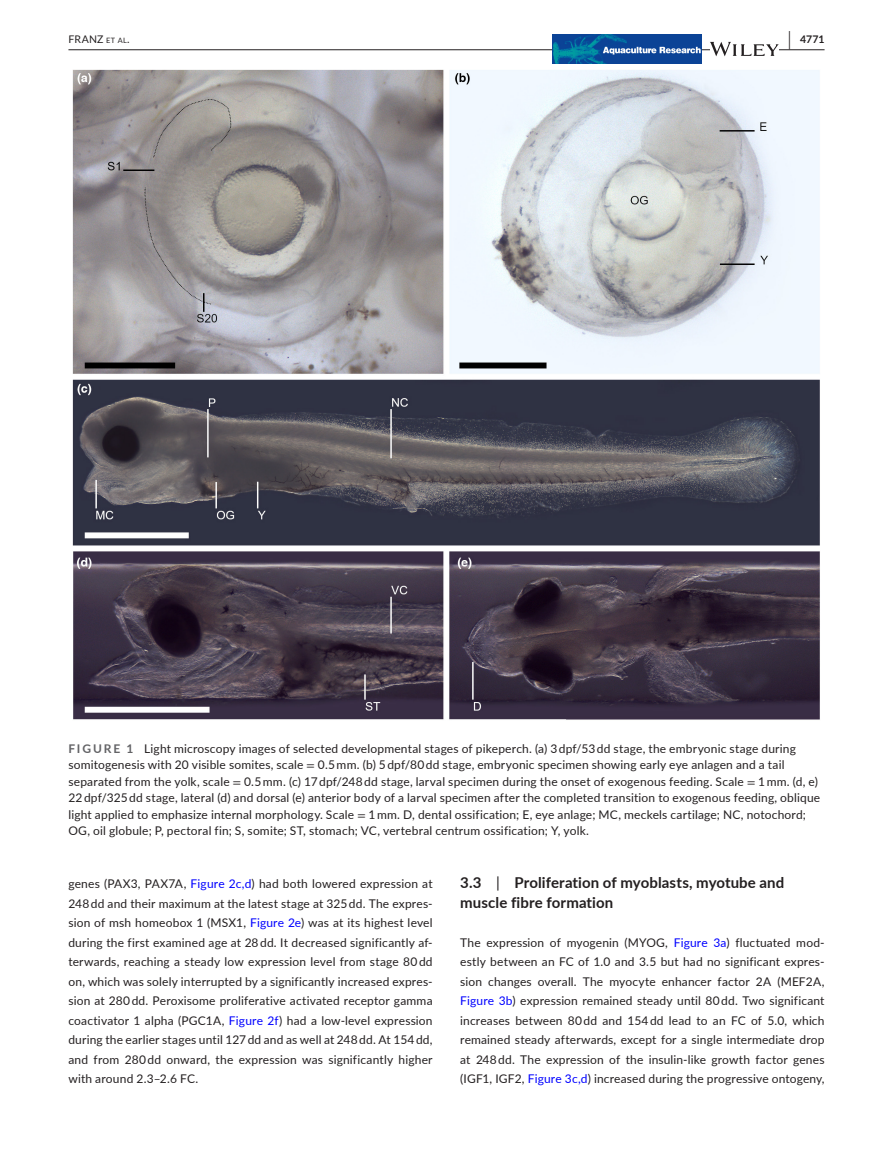
<style>
.page{position:relative;width:893px;height:1174px;background:#fff}
.page>*{position:absolute;margin:0;border:0;box-sizing:border-box;transform-origin:0 0}
.t1{font:700 15px/19.5px "Lato";letter-spacing:.005em;color:#231f20}
.t2{font:12px/19.5px "Lato";letter-spacing:.015em;color:#231f20;text-align:justify}
.t3{font:10.5px "Lato";letter-spacing:.02em;color:#231f20}
.t4{font:700 10.5px "Lato";color:#231f20}
.s1{font-size:7.35px}
.s2{font-style:inherit}
.s3{font-size:19.5px}
.s4{font-weight:700;color:#636366}
.s5{font-family:"STIX"}
.s6{color:#00f}
.s7{font-weight:400}
</style>
<div class="page">
<hr style="left:68px;top:49px;width:756px;height:1px;background:#231f20">
<img style="left:553px;top:34px;width:148px;height:30px">
<svg style="left:710px;top:42px;width:69px;height:14px"></svg>
<img style="left:72px;top:69px;width:748px;height:651px">
<p class="t3" style="left:68px;top:31px;width:63px">FRANZ <span class="s1">et al</span><span class="s2">.</span></p>
<p class="t4" style="left:789px;top:31px;width:37px"><span class="s3">|</span> 4771</p>
<p class="t2" style="left:68px;top:739px;width:753px;line-height:16.5px;text-align:left"><span class="s4">FIGURE 1</span> Light microscopy images of selected developmental stages of pikeperch. (a) 3 dpf/53 dd stage, the embryonic stage during somitogenesis with 20 visible somites, scale <span class="s5">=</span> 0.5 mm. (b) 5 dpf/80 dd stage, embryonic specimen showing early eye anlagen and a tail separated from the yolk, scale <span class="s5">=</span> 0.5 mm. (c) 17 dpf/248 dd stage, larval specimen during the onset of exogenous feeding. Scale <span class="s5">=</span> 1 mm. (d, e)<br>22 dpf/325 dd stage, lateral (d) and dorsal (e) anterior body of a larval specimen after the completed transition to exogenous feeding, oblique light applied to emphasize internal morphology. Scale <span class="s5">=</span> 1 mm. D, dental ossification; E, eye anlage; MC, meckels cartilage; NC, notochord; OG, oil globule; P, pectoral fin; S, somite; ST, stomach; VC, vertebral centrum ossification; Y, yolk.</p>
<p class="t2" style="left:68px;top:873px;width:366px">genes (PAX3, PAX7A, <span class="s6">Figure 2c,d</span>) had both lowered expression at 248 dd and their maximum at the latest stage at 325 dd. The expres&shy;sion of msh homeobox 1 (MSX1, <span class="s6">Figure 2e</span>) was at its highest level during the first examined age at 28 dd. It decreased significantly af&shy;terwards, reaching a steady low expression level from stage 80 dd on, which was solely interrupted by a significantly increased expres&shy;sion at 280 dd. Peroxisome proliferative activated receptor gamma coactivator 1 alpha (PGC1A, <span class="s6">Figure 2f</span>) had a low-level expression during the earlier stages until 127 dd and as well at 248 dd. At 154 dd, and from 280 dd onward, the expression was significantly higher with around 2.3–2.6 FC.</p>
<p class="t1" style="left:460px;top:872px;width:326px">3.3 <span class="s7">|</span> Proliferation of myoblasts, myotube and muscle fibre formation</p>
<p class="t2" style="left:460px;top:932px;width:366px">The expression of myogenin (MYOG, <span class="s6">Figure 3a</span>) fluctuated mod&shy;estly between an FC of 1.0 and 3.5 but had no significant expres&shy;sion changes overall. The myocyte enhancer factor 2A (MEF2A, <span class="s6">Figure 3b</span>) expression remained steady until 80 dd. Two significant increases between 80 dd and 154 dd lead to an FC of 5.0, which remained steady afterwards, except for a single intermediate drop at 248 dd. The expression of the insulin-like growth factor genes (IGF1, IGF2, <span class="s6">Figure 3c,d</span>) increased during the progressive ontogeny,</p>
</div>
